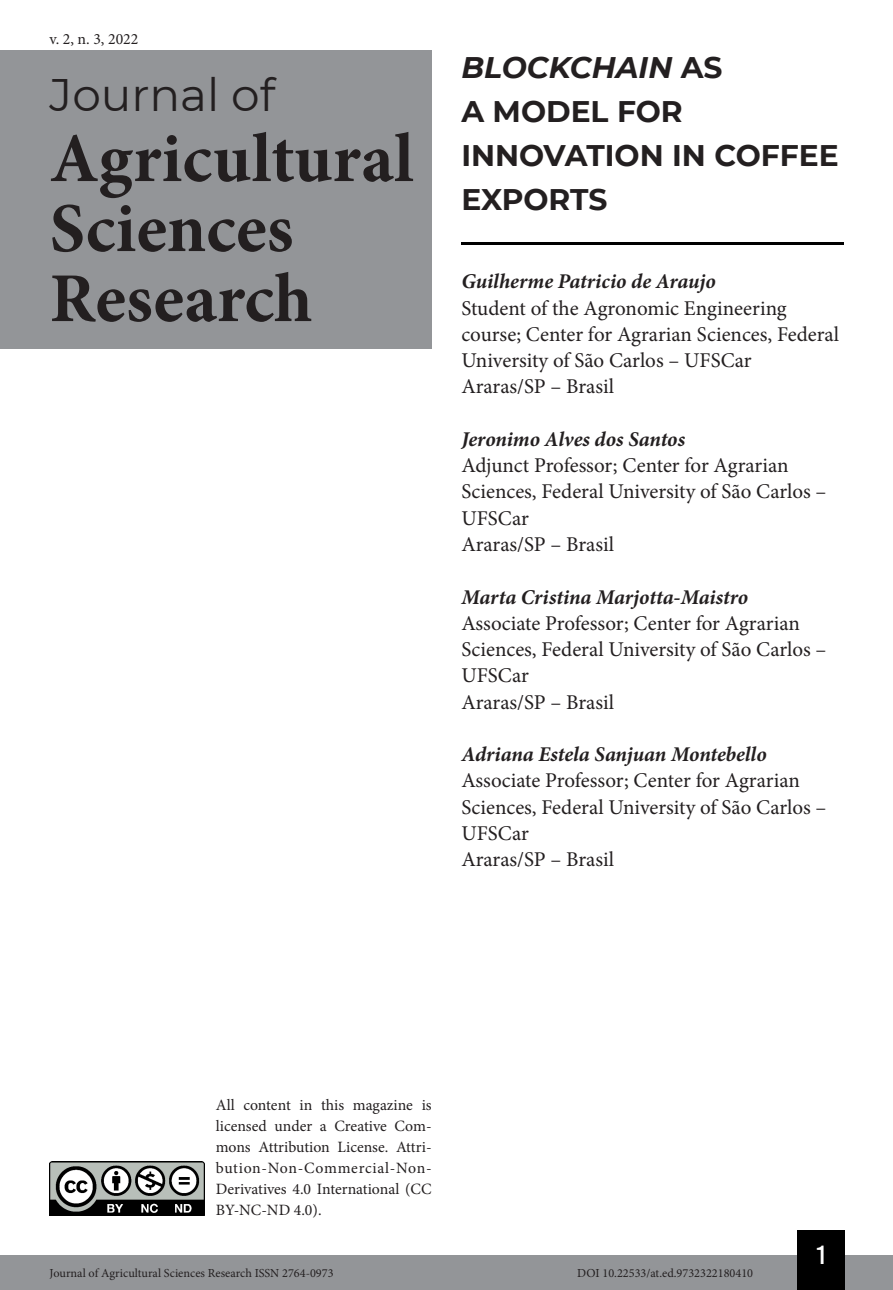
<style>
.page{position:relative;width:893px;height:1290px;background:#fff}
.page>*{position:absolute;margin:0;border:0;box-sizing:border-box;transform-origin:0 0}
.t1{font:700 70px/70px "Minion Pro";color:#231f20}
.t2{font:45.5px "Montserrat";color:#231f20}
.Título_Artigo{font:700 29.75px/43.8px "Montserrat";color:#231f20}
.t3{font:26.25px "Bebas Kai";color:#fff}
.Infos_autor{font:21px/26.2px "Minion Pro";color:#231f20}
.Autor{font:italic 700 21px "Minion Pro";letter-spacing:-.005em;color:#231f20}
.t4{font:15.75px/21px "Minion Pro";color:#231f20;text-align:justify}
.t5{font:12.25px "Minion Pro";color:#231f20}
.s1{font-style:italic}
</style>
<div class="page">
<div style="left:0;top:1255px;width:893px;height:35px;background:#939598"></div>
<div style="left:797px;top:1230px;width:48px;height:60px;background:#000"></div>
<img style="left:50px;top:1161px;width:154px;height:54px">
<div style="left:0;top:50px;width:432px;height:298px;background:#939598"></div>
<hr style="left:461px;top:242px;width:382px;height:2px;background:#000">
<p class="t4" style="left:50px;top:28px;width:90px">v. 2, n. 3, 2022</p>
<h2 class="t2" style="left:50px;top:64px;width:227px">Journal of</h2>
<h1 class="t1" style="left:50px;top:123px;width:366px">Agricultural<br>Sciences<br>Research</h1>
<p class="Título_Artigo" style="left:461px;top:44px;width:379px"><span class="s1">BLOCKCHAIN</span> AS<br>A MODEL FOR<br>INNOVATION IN COFFEE<br>EXPORTS</p>
<p class="Autor" style="left:461px;top:267px;width:256px">Guilherme Patricio de Araujo</p>
<p class="Infos_autor" style="left:461px;top:295px;width:379px">Student of the Agronomic Engineering course; Center for Agrarian Sciences, Federal<br>University of São Carlos – UFSCar</p>
<p class="Infos_autor" style="left:461px;top:374px;width:154px">Araras/SP – Brasil</p>
<p class="Autor" style="left:461px;top:424px;width:225px">Jeronimo Alves dos Santos</p>
<p class="Infos_autor" style="left:461px;top:452px;width:367px">Adjunct Professor; Center for Agrarian<br>Sciences, Federal University of São Carlos –<br>UFSCar</p>
<p class="Infos_autor" style="left:461px;top:531px;width:154px">Araras/SP – Brasil</p>
<p class="Autor" style="left:461px;top:582px;width:288px">Marta Cristina Marjotta-Maistro</p>
<p class="Infos_autor" style="left:461px;top:610px;width:367px">Associate Professor; Center for Agrarian<br>Sciences, Federal University of São Carlos –<br>UFSCar</p>
<p class="Infos_autor" style="left:461px;top:689px;width:154px">Araras/SP – Brasil</p>
<p class="Autor" style="left:461px;top:739px;width:307px">Adriana Estela Sanjuan Montebello</p>
<p class="Infos_autor" style="left:461px;top:767px;width:367px">Associate Professor; Center for Agrarian<br>Sciences, Federal University of São Carlos –<br>UFSCar</p>
<p class="Infos_autor" style="left:461px;top:846px;width:154px">Araras/SP – Brasil</p>
<p class="t4" style="left:216px;top:1095px;width:217px">All content in this magazine is licensed under a Creative Com&shy;mons Attribution License. Attri&shy;bution-Non-Commercial-Non-Derivatives 4.0 International (CC BY-NC-ND 4.0).</p>
<p class="t3" style="left:817px;top:1241px;width:10px">1</p>
<p class="t5" style="left:50px;top:1265px;width:285px">Journal of Agricultural Sciences Research ISSN 2764-0973</p>
<p class="t5" style="left:577px;top:1265px;width:177px">DOI 10.22533/at.ed.9732322180410</p>
</div>
